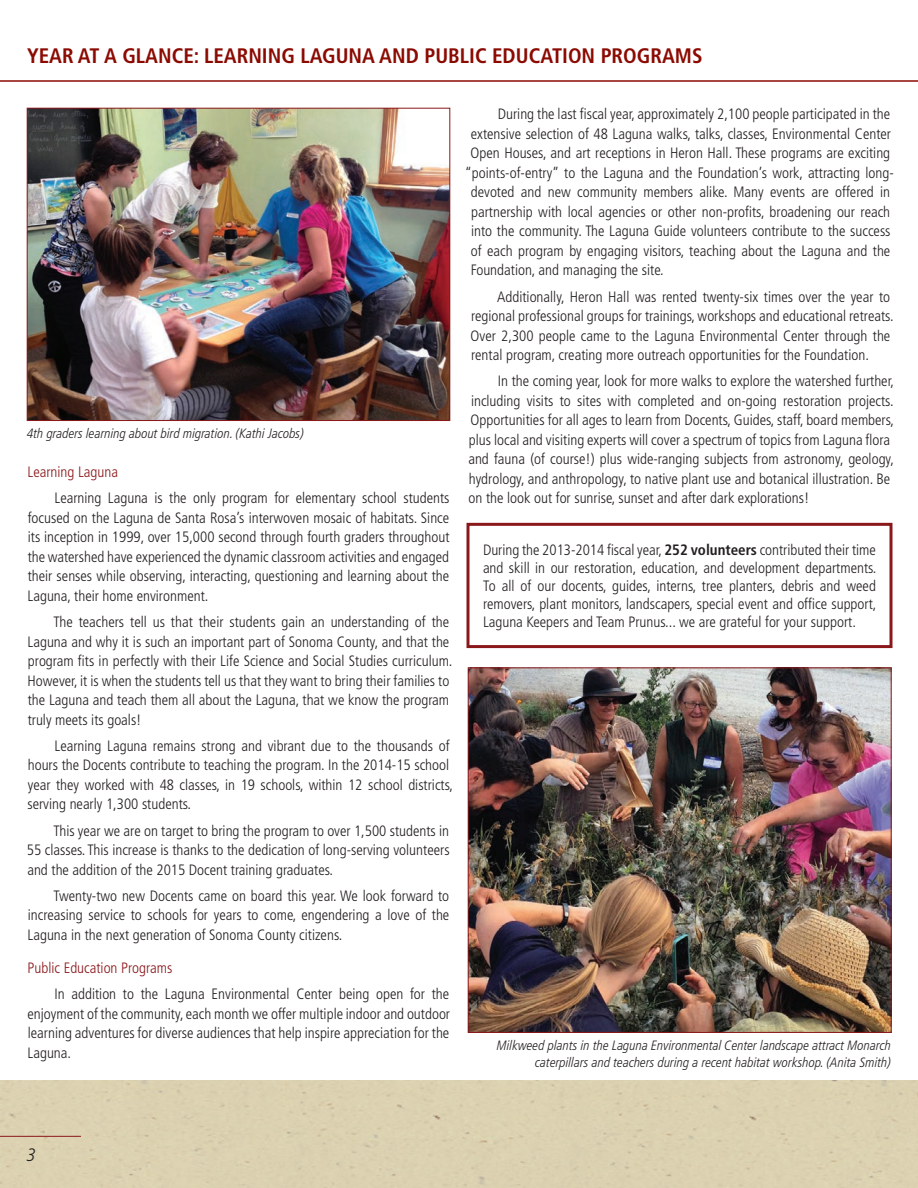
<style>
.page{position:relative;width:918px;height:1188px;background:#fff}
.page>*{position:absolute;margin:0;border:0;box-sizing:border-box;transform-origin:0 0}
.t1{font:700 condensed 21px "Frutiger LT Std";color:#8b0a02}
.t2{font:italic 300 condensed 18px "Frutiger LT Pro";color:#231f20}
.t3{font:300 condensed 15px/19.5px "Frutiger LT Std";color:#231f20;text-align:justify}
.t4{font:300 condensed 15px "Frutiger LT Std";color:#8a171a}
.t5{font:italic 300 condensed 13.5px/16.2px "Frutiger LT Pro";color:#231f20;text-align:right}
.s1{font-weight:700}
</style>
<div class="page">
<hr style="left:0;top:80px;width:918px;height:2px;background:#8b0a02">
<img style="left:29px;top:110px;width:419px;height:309px">
<div style="left:27px;top:108px;width:423px;height:313px;border:1px solid #8a171a"></div>
<img style="left:470px;top:670px;width:419px;height:361px">
<div style="left:468px;top:668px;width:423px;height:365px;border:1px solid #8a171a"></div>
<div style="left:466px;top:523px;width:426px;height:125px;border:3px solid #8a171a"></div>
<hr style="left:0;top:1136px;width:81px;height:1px;background:#8a171a">
<h1 class="t1" style="left:27px;top:43px;width:677px">YEAR AT A GLANCE: LEARNING LAGUNA AND PUBLIC EDUCATION PROGRAMS</h1>
<p class="t5" style="left:27px;top:426px;width:279px">4th graders learning about bird migration. (Kathi Jacobs)</p>
<p class="t4" style="left:28px;top:463px;width:92px">Learning Laguna</p>
<p class="t3" style="left:28px;top:489px;width:424px;text-indent:27px">Learning Laguna is the only program for elementary school students focused on the Laguna de Santa Rosa’s interwoven mosaic of habitats. Since its inception in 1999, over 15,000 second through fourth graders throughout the watershed have experienced the dynamic classroom activities and engaged their senses while observing, interacting, questioning and learning about the Laguna, their home environment.</p>
<p class="t3" style="left:28px;top:612px;width:426px;text-align:left;text-indent:26px">The teachers tell us that their students gain an understanding of the Laguna and why it is such an important part of Sonoma County, and that the program fits in perfectly with their Life Science and Social Studies curriculum.<br>However, it is when the students tell us that they want to bring their families to the Laguna and teach them all about the Laguna, that we know the program truly meets its goals!</p>
<p class="t3" style="left:27px;top:736px;width:427px;text-align:left;text-indent:27px">Learning Laguna remains strong and vibrant due to the thousands of hours the Docents contribute to teaching the program. In the 2014-15 school year they worked with 48 classes, in 19 schools, within 12 school districts, serving nearly 1,300 students.</p>
<p class="t3" style="left:27px;top:821px;width:424px;text-indent:27px">This year we are on target to bring the program to over 1,500 students in 55 classes. This increase is thanks to the dedication of long-serving volunteers and the addition of the 2015 Docent training graduates.</p>
<p class="t3" style="left:28px;top:886px;width:423px;text-indent:26px">Twenty-two new Docents came on board this year. We look forward to increasing service to schools for years to come, engendering a love of the Laguna in the next generation of Sonoma County citizens.</p>
<p class="t4" style="left:28px;top:959px;width:146px">Public Education Programs</p>
<p class="t3" style="left:28px;top:984px;width:424px;text-indent:27px">In addition to the Laguna Environmental Center being open for the enjoyment of the community, each month we offer multiple indoor and outdoor learning adventures for diverse audiences that help inspire appreciation for the Laguna.</p>
<p class="t3" style="left:498px;top:105px;width:394px">During the last fiscal year, approximately 2,100 people participated in the</p>
<p class="t3" style="left:471px;top:124px;width:422px">extensive selection of 48 Laguna walks, talks, classes, Environmental Center</p>
<p class="t3" style="left:471px;top:144px;width:421px">Open Houses, and art receptions in Heron Hall. These programs are exciting</p>
<p class="t3" style="left:465px;top:163px;width:431px">“points-of-entry” to the Laguna and the Foundation’s work, attracting long-</p>
<p class="t3" style="left:471px;top:183px;width:421px">devoted and new community members alike. Many events are offered in</p>
<p class="t3" style="left:471px;top:202px;width:421px">partnership with local agencies or other non-profits, broadening our reach</p>
<p class="t3" style="left:471px;top:222px;width:421px">into the community. The Laguna Guide volunteers contribute to the success</p>
<p class="t3" style="left:471px;top:241px;width:421px">of each program by engaging visitors, teaching about the Laguna and the</p>
<p class="t3" style="left:471px;top:261px;width:195px">Foundation, and managing the site.</p>
<p class="t3" style="left:471px;top:287px;width:424px;text-align:left;text-indent:26px">Additionally, Heron Hall was rented twenty-six times over the year to regional professional groups for trainings, workshops and educational retreats.<br>Over 2,300 people came to the Laguna Environmental Center through the rental program, creating more outreach opportunities for the Foundation.</p>
<p class="t3" style="left:468px;top:372px;width:427px;text-align:left;text-indent:29px">In the coming year, look for more walks to explore the watershed further, including visits to sites with completed and on-going restoration projects.<br>Opportunities for all ages to learn from Docents, Guides, staff, board members, plus local and visiting experts will cover a spectrum of topics from Laguna flora and fauna (of course!) plus wide-ranging subjects from astronomy, geology, hydrology, and anthropology, to native plant use and botanical illustration. Be on the look out for sunrise, sunset and after dark explorations!</p>
<p class="t3" style="left:483px;top:541px;width:395px;line-height:18px">During the 2013-2014 fiscal year, <span class="s1">252 VOLUNTEERS</span> contributed their time and skill in our restoration, education, and development departments.<br>To all of our docents, guides, interns, tree planters, debris and weed removers, plant monitors, landscapers, special event and office support, Laguna Keepers and Team Prunus... we are grateful for your support.</p>
<p class="t5" style="left:497px;top:1038px;width:397px">Milkweed plants in the Laguna Environmental Center landscape attract Monarch caterpillars and teachers during a recent habitat workshop. (Anita Smith)</p>
<p class="t2" style="left:27px;top:1144px;width:10px">3</p>
</div>
